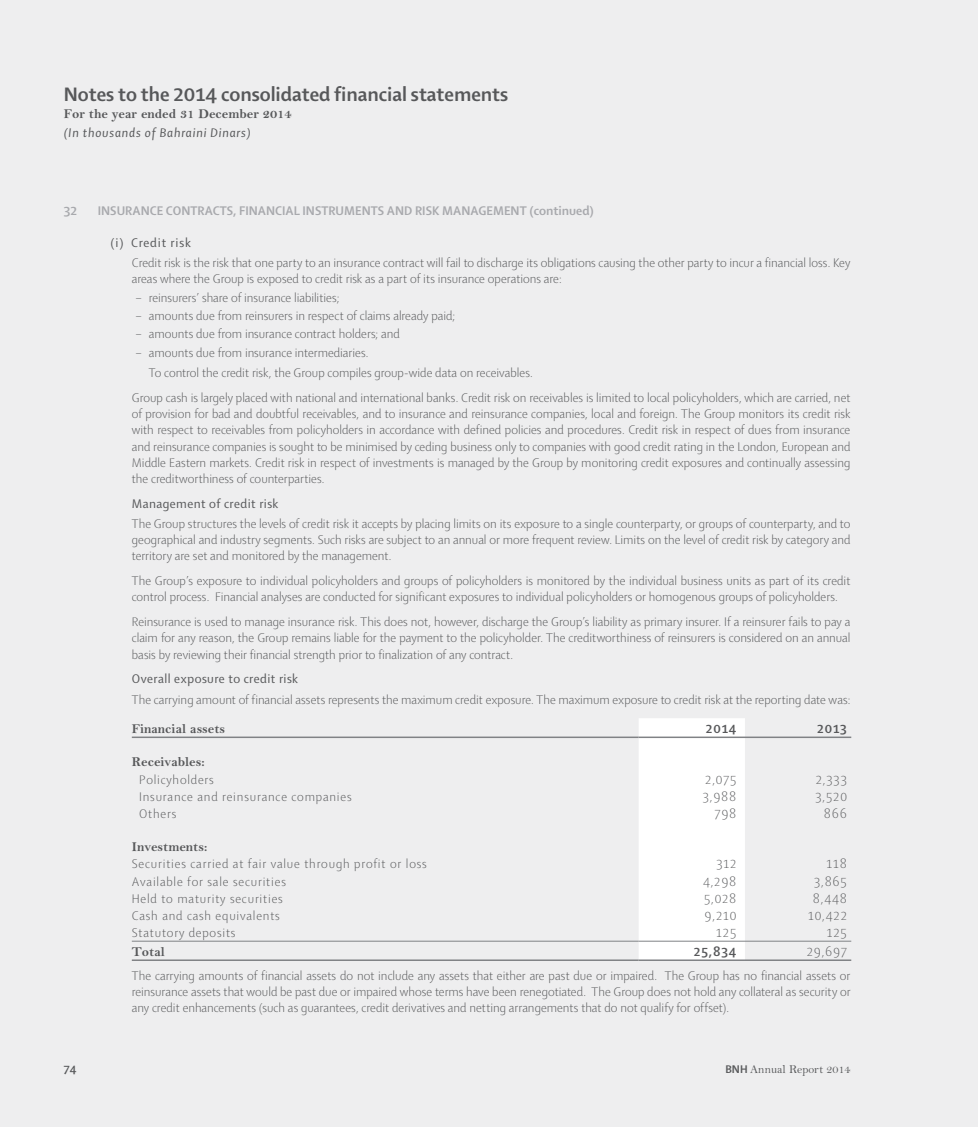
<style>
.page{position:relative;width:978px;height:1127px;background:#eeeeef}
.page>*{position:absolute;margin:0;border:0;box-sizing:border-box;transform-origin:0 0}
.t1{font:700 21px "Shaker 2";color:#57585a}
.t2{font:300 13.5px/16.2px "Shaker 2";letter-spacing:.005em;color:#57585a}
.t3{font:300 13.5px/17.1px "Shaker 2";letter-spacing:.06em;color:#57585a}
.t4{font:700 13.5px/19.2px "Bell";color:#57585a}
.t5{font:700 13.5px "Shaker 2";color:#a8a9ad}
.t6{font:700 13.5px "Shaker 2";letter-spacing:.06em;color:#57585a}
.t7{font:12px "Bell";color:#57585a}
.t8{font:700 12px "Shaker 2";color:#57585a}
.s1{font-family:"Shaker 2";font-weight:400;font-style:italic}
.s2{font-weight:400}
.s3{font-family:"Bell";font-weight:700}
.s4{font-family:"Shaker 2";font-weight:700}
</style>
<div class="page">
<div style="left:639px;top:718px;width:106px;height:241px;background:#fff"></div>
<hr style="left:132px;top:736px;width:507px;height:2px;background:#808285">
<hr style="left:639px;top:736px;width:106px;height:2px;background:#808285">
<hr style="left:745px;top:736px;width:106px;height:2px;background:#808285">
<hr style="left:132px;top:959px;width:507px;height:2px;background:#808285">
<hr style="left:639px;top:959px;width:106px;height:2px;background:#808285">
<hr style="left:745px;top:959px;width:106px;height:2px;background:#808285">
<hr style="left:132px;top:941px;width:507px;height:1px;background:#808285">
<hr style="left:639px;top:941px;width:106px;height:1px;background:#808285">
<hr style="left:745px;top:941px;width:106px;height:1px;background:#808285">
<p class="t1" style="left:64px;top:81px;width:446px">Notes to the 2014 consolidated financial statements</p>
<p class="t4" style="left:64px;top:104px;width:229px">For the year ended 31 December 2014 <span class="s1">(In thousands of Bahraini Dinars)</span></p>
<p class="t5" style="left:64px;top:201px;width:15px">32</p>
<p class="t5" style="left:98px;top:201px;width:498px">INSURANCE CONTRACTS, FINANCIAL INSTRUMENTS AND RISK MANAGEMENT (continued)</p>
<p class="t2" style="left:132px;top:232px;width:720px;line-height:20.4px;text-indent:-21px"><span class="s2">(i) Credit risk<br></span>Credit risk is the risk that one party to an insurance contract will fail to discharge its obligations causing the other party to incur a financial loss. Key</p>
<p class="t2" style="left:132px;top:270px;width:431px">areas where the Group is exposed to credit risk as a part of its insurance operations are:</p>
<p class="t2" style="left:136px;top:289px;width:205px">– reinsurers’ share of insurance liabilities;</p>
<p class="t2" style="left:136px;top:307px;width:321px">– amounts due from reinsurers in respect of claims already paid;</p>
<p class="t2" style="left:136px;top:325px;width:265px">– amounts due from insurance contract holders; and</p>
<p class="t2" style="left:149px;top:341px;width:386px;line-height:20.4px;text-indent:-13px">– amounts due from insurance intermediaries.<br>To control the credit risk, the Group compiles group-wide data on receivables.</p>
<p class="t2" style="left:132px;top:389px;width:720px;text-align:justify">Group cash is largely placed with national and international banks. Credit risk on receivables is limited to local policyholders, which are carried, net of provision for bad and doubtful receivables, and to insurance and reinsurance companies, local and foreign. The Group monitors its credit risk with respect to receivables from policyholders in accordance with defined policies and procedures. Credit risk in respect of dues from insurance and reinsurance companies is sought to be minimised by ceding business only to companies with good credit rating in the London, European and Middle Eastern markets. Credit risk in respect of investments is managed by the Group by monitoring credit exposures and continually assessing the creditworthiness of counterparties.</p>
<p class="t2" style="left:132px;top:492px;width:720px;line-height:20.4px"><span class="s2">Management of credit risk<br></span>The Group structures the levels of credit risk it accepts by placing limits on its exposure to a single counterparty, or groups of counterparty, and to</p>
<p class="t2" style="left:132px;top:531px;width:720px">geographical and industry segments. Such risks are subject to an annual or more frequent review. Limits on the level of credit risk by category and territory are set and monitored by the management.</p>
<p class="t2" style="left:132px;top:572px;width:720px">The Group’s exposure to individual policyholders and groups of policyholders is monitored by the individual business units as part of its credit control process. Financial analyses are conducted for significant exposures to individual policyholders or homogenous groups of policyholders.</p>
<p class="t2" style="left:132px;top:613px;width:720px;text-align:justify">Reinsurance is used to manage insurance risk. This does not, however, discharge the Group’s liability as primary insurer. If a reinsurer fails to pay a claim for any reason, the Group remains liable for the payment to the policyholder. The creditworthiness of reinsurers is considered on an annual basis by reviewing their financial strength prior to finalization of any contract.</p>
<p class="t2" style="left:132px;top:668px;width:720px;line-height:20.4px"><span class="s2">Overall exposure to credit risk<br></span>The carrying amount of financial assets represents the maximum credit exposure. The maximum exposure to credit risk at the reporting date was:</p>
<p class="t4" style="left:132px;top:719px;width:95px">Financial assets</p>
<p class="t6" style="left:706px;top:720px;width:32px">2014</p>
<p class="t6" style="left:817px;top:720px;width:31px">2013</p>
<p class="t3" style="left:139px;top:753px;width:76px;text-indent:-7px"><span class="s3">Receivables:<br></span>Policyholders</p>
<p class="t2" style="left:705px;top:770px;width:33px">2,075</p>
<p class="t2" style="left:816px;top:770px;width:33px">2,333</p>
<p class="t3" style="left:139px;top:787px;width:214px">Insurance and reinsurance companies</p>
<p class="t2" style="left:703px;top:787px;width:35px">3,988</p>
<p class="t2" style="left:815px;top:787px;width:33px">3,520</p>
<p class="t2" style="left:139px;top:805px;width:39px">Others</p>
<p class="t2" style="left:715px;top:805px;width:23px">798</p>
<p class="t2" style="left:824px;top:805px;width:25px">866</p>
<p class="t3" style="left:132px;top:837px;width:297px"><span class="s3">Investments:<br></span>Securities carried at fair value through profit or loss</p>
<p class="t2" style="left:716px;top:855px;width:22px">312</p>
<p class="t2" style="left:827px;top:855px;width:22px">118</p>
<p class="t3" style="left:132px;top:872px;width:156px">Available for sale securities</p>
<p class="t2" style="left:703px;top:872px;width:35px">4,298</p>
<p class="t2" style="left:814px;top:872px;width:34px">3,865</p>
<p class="t3" style="left:132px;top:889px;width:153px">Held to maturity securities</p>
<p class="t2" style="left:704px;top:889px;width:34px">5,028</p>
<p class="t2" style="left:813px;top:889px;width:36px">8,448</p>
<p class="t3" style="left:132px;top:906px;width:150px">Cash and cash equivalents</p>
<p class="t2" style="left:705px;top:907px;width:33px">9,210</p>
<p class="t2" style="left:808px;top:907px;width:40px">10,422</p>
<p class="t3" style="left:132px;top:923px;width:105px">Statutory deposits</p>
<p class="t2" style="left:716px;top:924px;width:22px">125</p>
<p class="t2" style="left:827px;top:924px;width:22px">125</p>
<p class="t4" style="left:132px;top:942px;width:35px">Total</p>
<p class="t6" style="left:694px;top:943px;width:44px">25,834</p>
<p class="t2" style="left:132px;top:939px;width:720px;line-height:23.7px;text-align:right">29,697<br>The carrying amounts of financial assets do not include any assets that either are past due or impaired. The Group has no financial assets or</p>
<p class="t2" style="left:132px;top:983px;width:720px">reinsurance assets that would be past due or impaired whose terms have been renegotiated. The Group does not hold any collateral as security or any credit enhancements (such as guarantees, credit derivatives and netting arrangements that do not qualify for offset).</p>
<p class="t8" style="left:64px;top:1061px;width:14px">74</p>
<p class="t7" style="left:725px;top:1062px;width:127px"><span class="s4">BNH</span> Annual Report 2014</p>
</div>
